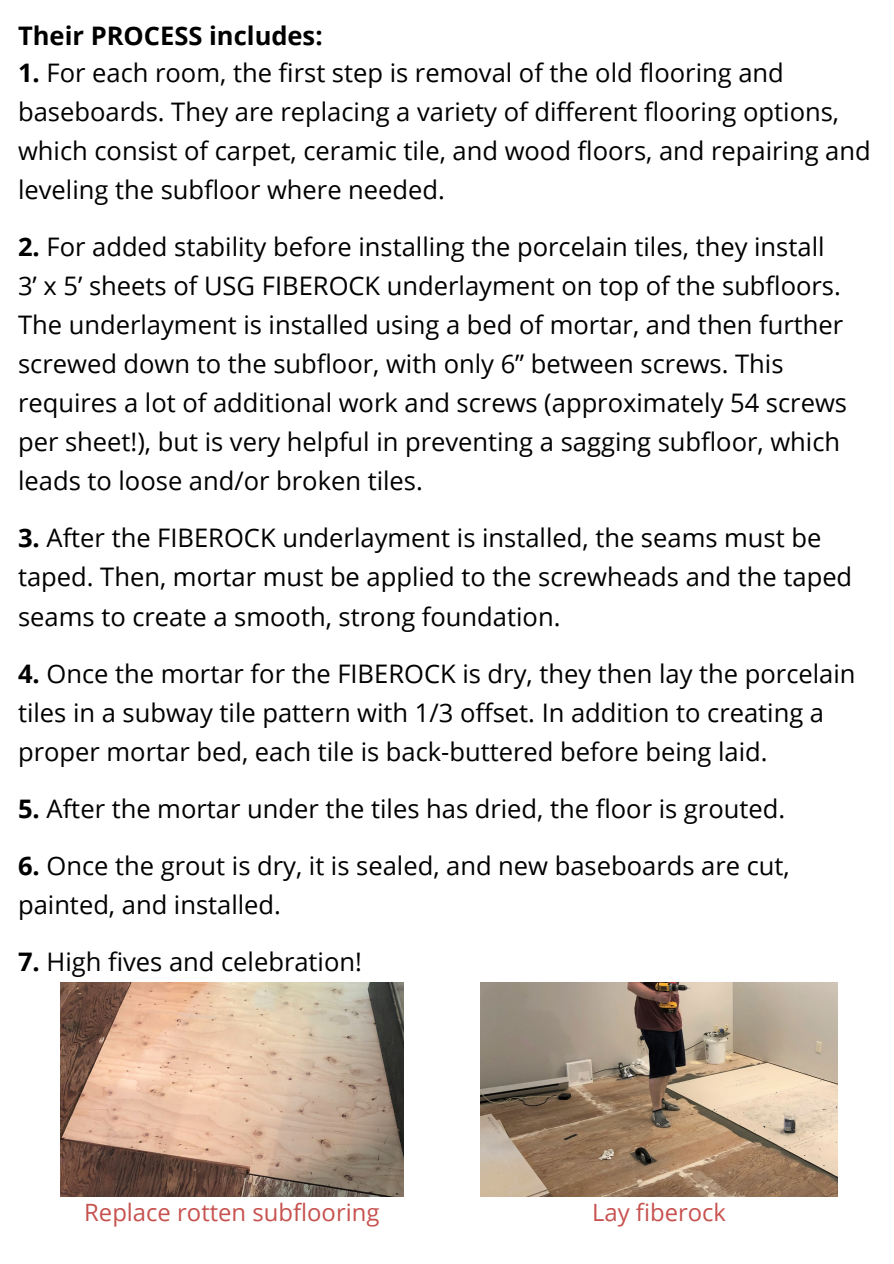
<style>
.page{position:relative;width:894px;height:1264px;background:#fff}
.page>*{position:absolute;margin:0;border:0;box-sizing:border-box;transform-origin:0 0}
.t1{font:25.5px/39px "Open Sans";color:#000}
.t2{font:700 25.5px "Open Sans";color:#000}
.t3{font:23.85px "Open Sans";color:#c7524f}
.s1{font-weight:700}
</style>
<div class="page">
<img style="left:61px;top:982px;width:342px;height:214px">
<img style="left:480px;top:982px;width:357px;height:214px">
<p class="t2" style="left:18px;top:18px;width:306px">Their PROCESS includes:</p>
<p class="t1" style="left:18px;top:52px;width:854px"><span class="s1">1.</span> For each room, the first step is removal of the old flooring and baseboards. They are replacing a variety of different flooring options, which consist of carpet, ceramic tile, and wood floors, and repairing and leveling the subfloor where needed.</p>
<p class="t1" style="left:18px;top:227px;width:807px"><span class="s1">2.</span> For added stability before installing the porcelain tiles, they install</p>
<p class="t1" style="left:18px;top:266px;width:830px">3’ x 5’ sheets of USG FIBEROCK underlayment on top of the subfloors.<br>The underlayment is installed using a bed of mortar, and then further screwed down to the subfloor, with only 6” between screws. This requires a lot of additional work and screws (approximately 54 screws per sheet!), but is very helpful in preventing a sagging subfloor, which leads to loose and/or broken tiles.</p>
<p class="t1" style="left:18px;top:518px;width:835px"><span class="s1">3.</span> After the FIBEROCK underlayment is installed, the seams must be taped. Then, mortar must be applied to the screwheads and the taped seams to create a smooth, strong foundation.</p>
<p class="t1" style="left:18px;top:653px;width:838px"><span class="s1">4.</span> Once the mortar for the FIBEROCK is dry, they then lay the porcelain tiles in a subway tile pattern with 1/3 offset. In addition to creating a proper mortar bed, each tile is back-buttered before being laid.</p>
<p class="t1" style="left:18px;top:788px;width:768px"><span class="s1">5.</span> After the mortar under the tiles has dried, the floor is grouted.</p>
<p class="t1" style="left:18px;top:845px;width:773px"><span class="s1">6.</span> Once the grout is dry, it is sealed, and new baseboards are cut, painted, and installed.</p>
<p class="t1" style="left:18px;top:941px;width:345px"><span class="s1">7.</span> High fives and celebration!</p>
<p class="t3" style="left:84px;top:1195px;width:297px">Replace rotten subflooring</p>
<p class="t3" style="left:592px;top:1195px;width:135px">Lay fiberock</p>
</div>
